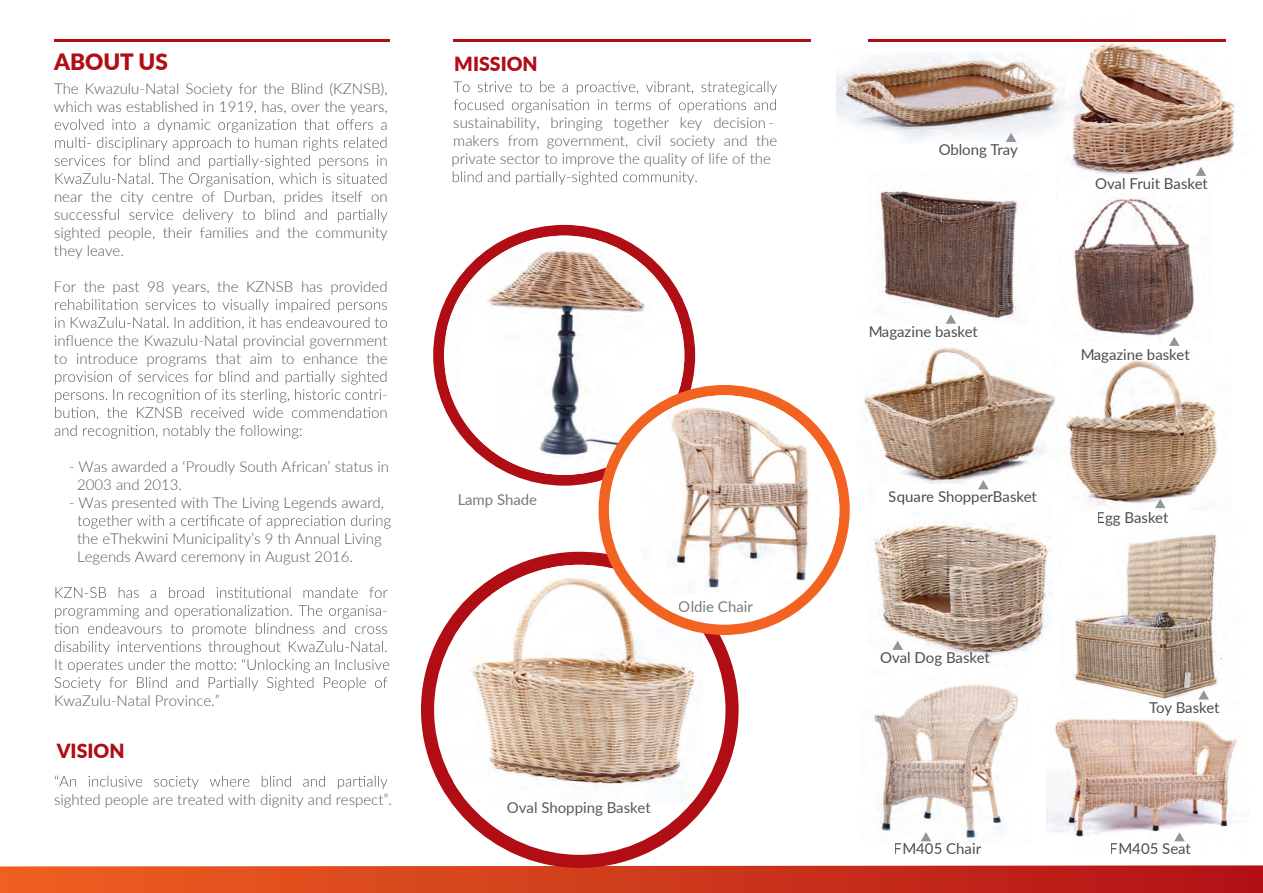
<style>
.page{position:relative;width:1263px;height:893px;background:#fff}
.page>*{position:absolute;margin:0;border:0;box-sizing:border-box;transform-origin:0 0}
.t1{font:900 22.5px "Lato";color:#b00d15}
.t2{font:900 19.5px "Lato";color:#b00d15}
.t3{font:300 15px/18px "Lato";color:#57585a}
.t4{font:15px "Lato";color:#231f20}
.t5{font:15px "Lato";color:#57585a}
</style>
<div class="page">
<img style="left:1064px;top:39px;width:172px;height:137px">
<img style="left:1074px;top:198px;width:121px;height:143px">
<img style="left:863px;top:347px;width:193px;height:137px">
<hr style="left:453px;top:39px;width:357px;height:3px;background:#b00d15">
<hr style="left:868px;top:39px;width:357px;height:3px;background:#b00d15">
<hr style="left:54px;top:39px;width:336px;height:3px;background:#b00d15">
<svg style="left:0;top:865px;width:1263px;height:28px;background:#d13f22"></svg>
<div style="left:433px;top:225px;width:262px;height:261px;background:#b00d15;border-radius:50%"></div>
<div style="left:421px;top:552px;width:318px;height:316px;background:#b00d15;border-radius:50%"></div>
<img style="left:446px;top:236px;width:238px;height:239px">
<div style="left:434px;top:565px;width:291px;height:290px;background:#fff;border-radius:50%"></div>
<img style="left:453px;top:565px;width:250px;height:239px">
<img style="left:1046px;top:718px;width:191px;height:124px">
<img style="left:874px;top:684px;width:144px;height:159px">
<img style="left:1074px;top:534px;width:148px;height:166px">
<img style="left:873px;top:489px;width:179px;height:167px">
<img style="left:1065px;top:358px;width:153px;height:151px">
<img style="left:837px;top:52px;width:227px;height:90px">
<img style="left:879px;top:190px;width:140px;height:134px">
<svg style="left:1006px;top:133px;width:10px;height:9px"></svg>
<svg style="left:1195px;top:167px;width:11px;height:9px"></svg>
<svg style="left:1169px;top:337px;width:10px;height:9px"></svg>
<svg style="left:946px;top:315px;width:10px;height:9px"></svg>
<svg style="left:978px;top:480px;width:11px;height:9px"></svg>
<svg style="left:1155px;top:499px;width:10px;height:9px"></svg>
<svg style="left:1198px;top:690px;width:11px;height:9px"></svg>
<svg style="left:1174px;top:832px;width:11px;height:9px"></svg>
<svg style="left:921px;top:832px;width:10px;height:9px"></svg>
<svg style="left:892px;top:641px;width:11px;height:9px"></svg>
<svg style="left:453px;top:81px;width:324px;height:32px"></svg>
<svg style="left:453px;top:171px;width:244px;height:14px"></svg>
<svg style="left:55px;top:119px;width:331px;height:68px"></svg>
<svg style="left:55px;top:209px;width:332px;height:13px"></svg>
<svg style="left:55px;top:299px;width:332px;height:31px"></svg>
<svg style="left:55px;top:371px;width:331px;height:68px"></svg>
<svg style="left:78px;top:515px;width:313px;height:14px"></svg>
<svg style="left:56px;top:587px;width:332px;height:11px"></svg>
<svg style="left:54px;top:605px;width:335px;height:86px"></svg>
<svg style="left:55px;top:775px;width:332px;height:14px"></svg>
<div style="left:598px;top:385px;width:252px;height:250px;background:#f26221;border-radius:50%"></div>
<div style="left:609px;top:395px;width:230px;height:230px;background:#fff;border-radius:50%"></div>
<img style="left:641px;top:395px;width:198px;height:199px">
<h1 class="t1" style="left:54px;top:45px;width:115px">ABOUT US</h1>
<p class="t3" style="left:54px;top:79px;width:335px">The Kwazulu-Natal Society for the Blind (KZNSB), which was established in 1919, has, over the years,</p>
<p class="t3" style="left:54px;top:187px;width:335px">near the city centre of Durban, prides itself on</p>
<p class="t3" style="left:54px;top:223px;width:335px">sighted people, their families and the community they leave.</p>
<p class="t3" style="left:54px;top:277px;width:335px">For the past 98 years, the KZNSB has provided</p>
<p class="t3" style="left:54px;top:331px;width:335px">influence the Kwazulu-Natal provincial government to introduce programs that aim to enhance the</p>
<p class="t3" style="left:382px;top:385px;width:7px">-</p>
<p class="t3" style="left:77px;top:457px;width:313px;text-indent:-8px">- Was awarded a ‘Proudly South African’ status in<br>2003 and 2013.</p>
<p class="t3" style="left:69px;top:493px;width:317px">- Was presented with The Living Legends award,</p>
<p class="t3" style="left:77px;top:529px;width:306px">the eThekwini Municipality’s 9 th Annual Living<br>Legends Award ceremony in August 2016.</p>
<p class="t3" style="left:54px;top:691px;width:167px">KwaZulu-Natal Province.”</p>
<h2 class="t2" style="left:57px;top:736px;width:69px">VISION</h2>
<p class="t3" style="left:382px;top:601px;width:7px">-</p>
<p class="t3" style="left:54px;top:790px;width:340px">sighted people are treated with dignity and respect”.</p>
<h2 class="t2" style="left:454px;top:49px;width:85px">MISSION</h2>
<p class="t3" style="left:451px;top:113px;width:327px">sustainability, bringing together key decision - makers from government, civil society and the private sector to improve the quality of life of the</p>
<p class="t5" style="left:457px;top:489px;width:81px">Lamp Shade</p>
<p class="t5" style="left:679px;top:596px;width:76px">Oldie Chair</p>
<p class="t5" style="left:507px;top:797px;width:145px">Oval Shopping Basket</p>
<p class="t4" style="left:938px;top:139px;width:81px">Oblong Tray</p>
<p class="t4" style="left:1095px;top:173px;width:114px">Oval Fruit Basket</p>
<p class="t4" style="left:868px;top:321px;width:111px">Magazine basket</p>
<p class="t4" style="left:1080px;top:344px;width:111px">Magazine basket</p>
<p class="t4" style="left:889px;top:486px;width:150px">Square ShopperBasket</p>
<p class="t4" style="left:880px;top:647px;width:111px">Oval Dog Basket</p>
<p class="t4" style="left:894px;top:838px;width:89px">FM405 Chair</p>
<p class="t4" style="left:1097px;top:506px;width:73px">Egg Basket</p>
<p class="t4" style="left:1149px;top:697px;width:72px">Toy Basket</p>
<p class="t4" style="left:1110px;top:838px;width:83px">FM405 Seat</p>
</div>
